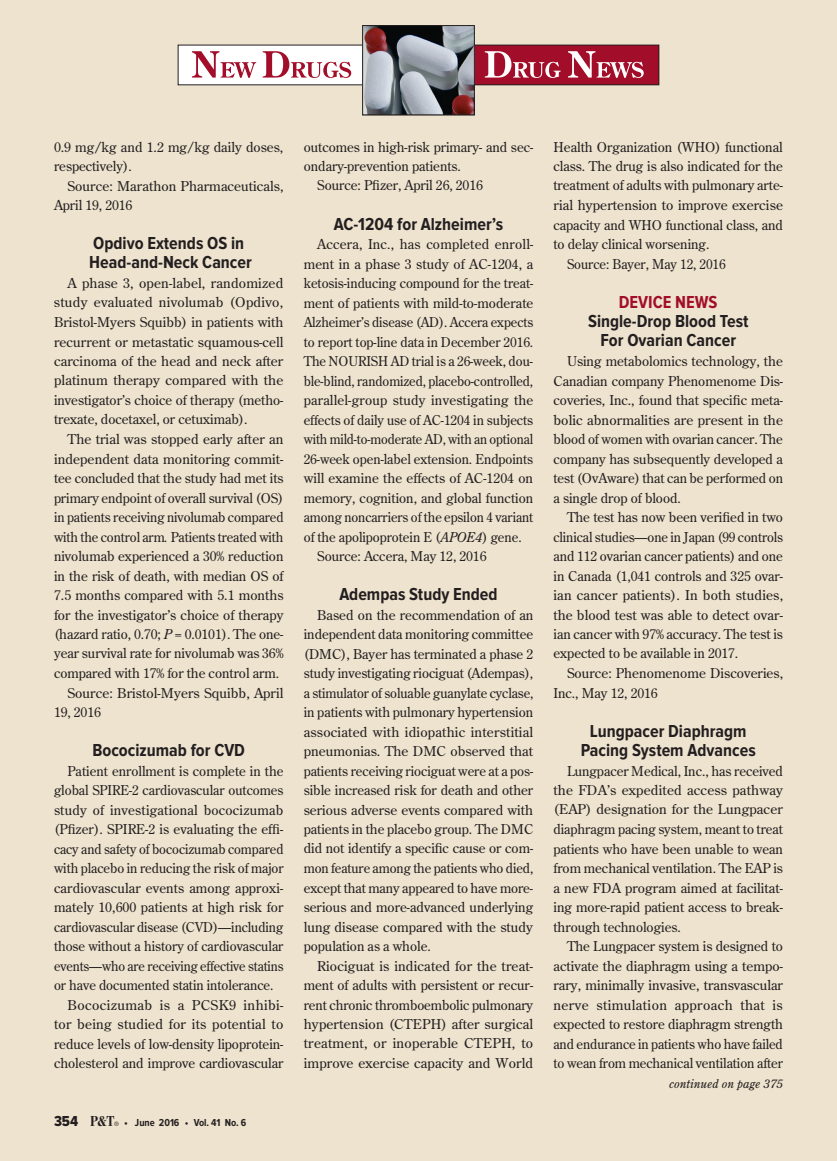
<style>
.page{position:relative;width:837px;height:1161px;background:#eee3ce}
.page>*{position:absolute;margin:0;border:0;box-sizing:border-box;transform-origin:0 0}
.t1{font:700 18px/19.5px "Proxima Nova Cond";color:#231f20;text-align:center}
.t2{font:700 18px "Proxima Nova Cond";color:#a20e29}
.t3{font:15px "Proxima Nova Cond Extrabld";color:#231f20}
.t4{font:13.5px/19.5px "Century Old Style";color:#231f20;text-align:justify}
.t5{font:13.5px "Century Old Style";color:#231f20;scale:.96 1}
.t6{font:13.5px "Century Old Style";color:#231f20;scale:.95 1}
.t7{font:13.5px "Century Old Style";letter-spacing:.03em;color:#231f20}
.t8{font:italic 12px "Century Old Style";color:#231f20}
.t9{font:700 10.5px "Proxima Nova Cond";color:#231f20}
.s1{font-style:italic}
.s2{font-family:"Bodoni";font-weight:700}
.s3{font-family:"Trade Gothic";font-weight:300;font-size:6px}
</style>
<div class="page">
<div style="left:178px;top:45px;width:188px;height:40px;background:#fff"></div>
<svg style="left:192px;top:51px;width:64px;height:27px"></svg>
<svg style="left:263px;top:51px;width:88px;height:27px"></svg>
<div style="left:471px;top:45px;width:188px;height:40px;background:#a20e29"></div>
<div style="left:470px;top:45px;width:189px;height:40px;border:1px solid #231f20"></div>
<svg style="left:485px;top:51px;width:76px;height:27px"></svg>
<svg style="left:568px;top:51px;width:76px;height:27px"></svg>
<img style="left:364px;top:27px;width:109px;height:86px">
<div style="left:362px;top:25px;width:113px;height:90px;border:1px solid #231f20"></div>
<p class="t4" style="left:54px;top:136px;width:231px">0.9 mg/kg and 1.2 mg/kg daily doses, respectively).</p>
<p class="t4" style="left:54px;top:175px;width:231px;text-indent:14px">Source: Marathon Pharmaceuticals,<br>April 19, 2016</p>
<h1 class="t1" style="left:89px;top:234px;width:164px;text-align:left">Opdivo Extends OS in<br>Head-and-Neck Cancer</h1>
<p class="t4" style="left:54px;top:273px;width:231px;text-indent:14px">A phase 3, open-label, randomized study evaluated nivolumab (Opdivo, Bristol-Myers Squibb) in patients with recurrent or metastatic squamous-cell carcinoma of the head and neck after platinum therapy compared with the investigator’s choice of therapy (metho&shy;trexate, docetaxel, or cetuximab).</p>
<p class="t4" style="left:68px;top:429px;width:218px">The trial was stopped early after an</p>
<p class="t4" style="left:54px;top:448px;width:231px">independent data monitoring commit-</p>
<p class="t4" style="left:54px;top:468px;width:231px">tee concluded that the study had met its</p>
<p class="t4" style="left:54px;top:487px;width:231px">primary endpoint of overall survival (OS)</p>
<p class="t4" style="left:54px;top:507px;width:231px">in patients receiving nivolumab compared</p>
<p class="t4" style="left:54px;top:526px;width:231px">with the control arm<span class="s1">.</span> Patients treated with</p>
<p class="t4" style="left:54px;top:546px;width:231px">nivolumab experienced a 30% reduction</p>
<p class="t4" style="left:54px;top:565px;width:231px">in the risk of death, with median OS of</p>
<p class="t4" style="left:54px;top:585px;width:231px">7.5 months compared with 5.1 months</p>
<p class="t4" style="left:54px;top:604px;width:231px">for the investigator’s choice of therapy</p>
<p class="t4" style="left:54px;top:624px;width:231px">(hazard ratio, 0.70; <span class="s1">P =</span> 0.0101). The one-</p>
<p class="t4" style="left:54px;top:643px;width:231px">year survival rate for nivolumab was 36%</p>
<p class="t4" style="left:54px;top:663px;width:227px">compared with 17% for the control arm.</p>
<p class="t4" style="left:68px;top:682px;width:217px">Source: Bristol-Myers Squibb, April</p>
<p class="t4" style="left:54px;top:702px;width:48px">19, 2016</p>
<h1 class="t1" style="left:92px;top:741px;width:154px">Bococizumab for CVD</h1>
<p class="t4" style="left:68px;top:760px;width:218px">Patient enrollment is complete in the</p>
<p class="t4" style="left:54px;top:780px;width:231px">global SPIRE-2 cardiovascular outcomes</p>
<p class="t4" style="left:54px;top:799px;width:231px">study of investigational bococizumab</p>
<p class="t4" style="left:54px;top:819px;width:231px">(Pfizer). SPIRE-2 is evaluating the effi-</p>
<p class="t5" style="left:54px;top:840px;width:241px">cacy and safety of bococizumab compared</p>
<p class="t4" style="left:54px;top:858px;width:231px">with placebo in reducing the risk of major</p>
<p class="t4" style="left:54px;top:877px;width:231px">cardiovascular events among approxi-</p>
<p class="t4" style="left:54px;top:897px;width:231px">mately 10,600 patients at high risk for</p>
<p class="t4" style="left:54px;top:916px;width:231px">cardiovascular disease (CVD)—including</p>
<p class="t4" style="left:54px;top:936px;width:231px">those without a history of cardiovascular</p>
<p class="t6" style="left:54px;top:957px;width:243px">events—who are receiving effective statins</p>
<p class="t4" style="left:54px;top:975px;width:221px">or have documented statin intolerance.</p>
<p class="t7" style="left:68px;top:996px;width:217px">Bococizumab is a PCSK9 inhibi-</p>
<p class="t4" style="left:54px;top:1014px;width:231px">tor being studied for its potential to</p>
<p class="t4" style="left:54px;top:1033px;width:231px">reduce levels of low-density lipoprotein-</p>
<p class="t4" style="left:54px;top:1053px;width:231px">cholesterol and improve cardiovascular</p>
<p class="t3" style="left:54px;top:1112px;width:62px">354 <span class="s2">P&amp;T</span></p>
<p class="t9" style="left:114px;top:1116px;width:134px"><span class="s3">®</span> • June 2016 • Vol. 41 No. 6</p>
<p class="t4" style="left:304px;top:136px;width:231px">outcomes in high-risk primary- and sec-</p>
<p class="t4" style="left:304px;top:156px;width:159px">ondary-prevention patients.</p>
<p class="t4" style="left:317px;top:175px;width:167px">Source: Pfizer, April 26, 2016</p>
<h1 class="t1" style="left:334px;top:214px;width:171px">AC-1204 for Alzheimer’s</h1>
<p class="t4" style="left:317px;top:234px;width:217px">Accera, Inc., has completed enroll-</p>
<p class="t4" style="left:304px;top:253px;width:231px">ment in a phase 3 study of AC-1204, a</p>
<p class="t4" style="left:304px;top:273px;width:231px">ketosis-inducing compound for the treat-</p>
<p class="t4" style="left:304px;top:292px;width:231px">ment of patients with mild-to-moderate</p>
<p class="t4" style="left:304px;top:312px;width:231px">Alzheimer’s disease (AD). Accera expects</p>
<p class="t4" style="left:304px;top:331px;width:231px">to report top-line data in December 2016.</p>
<p class="t4" style="left:304px;top:351px;width:231px">The NOURISH AD trial is a 26-week, dou-</p>
<p class="t5" style="left:304px;top:372px;width:240px">ble-blind, randomized, placebo-controlled,</p>
<p class="t4" style="left:304px;top:390px;width:231px">parallel-group study investigating the</p>
<p class="t4" style="left:304px;top:409px;width:231px">effects of daily use of AC-1204 in subjects</p>
<p class="t6" style="left:304px;top:430px;width:243px">with mild-to-moderate AD, with an optional</p>
<p class="t4" style="left:304px;top:448px;width:231px">26-week open-label extension. Endpoints</p>
<p class="t4" style="left:304px;top:468px;width:231px">will examine the effects of AC-1204 on</p>
<p class="t4" style="left:304px;top:487px;width:231px">memory, cognition, and global function</p>
<p class="t5" style="left:304px;top:508px;width:241px">among noncarriers of the epsilon 4 variant</p>
<p class="t4" style="left:304px;top:526px;width:219px">of the apolipoprotein E (<span class="s1">APOE4</span>) gene.</p>
<p class="t4" style="left:317px;top:546px;width:171px">Source: Accera, May 12, 2016</p>
<h1 class="t1" style="left:339px;top:585px;width:160px">Adempas Study Ended</h1>
<p class="t4" style="left:304px;top:604px;width:231px;text-indent:14px">Based on the recommendation of an independent data monitoring committee (DMC), Bayer has terminated a phase 2 study investigating riociguat (Adempas), a stimulator of soluable guanylate cyclase, in patients with pulmonary hypertension associated with idiopathic interstitial pneumonias. The DMC observed that patients receiving riociguat were at a pos&shy;sible increased risk for death and other serious adverse events compared with patients in the placebo group. The DMC did not identify a specific cause or com&shy;mon feature among the patients who died, except that many appeared to have more&shy;serious and more-advanced underlying lung disease compared with the study population as a whole.</p>
<p class="t4" style="left:304px;top:955px;width:231px;text-indent:14px">Riociguat is indicated for the treat&shy;ment of adults with persistent or recur&shy;rent chronic thromboembolic pulmonary hypertension (CTEPH) after surgical treatment, or inoperable CTEPH, to improve exercise capacity and World</p>
<p class="t4" style="left:554px;top:136px;width:231px">Health Organization (WHO) functional</p>
<p class="t4" style="left:554px;top:156px;width:231px">class. The drug is also indicated for the</p>
<p class="t4" style="left:554px;top:175px;width:231px">treatment of adults with pulmonary arte-</p>
<p class="t4" style="left:554px;top:195px;width:231px">rial hypertension to improve exercise</p>
<p class="t4" style="left:554px;top:214px;width:231px">capacity and WHO functional class, and</p>
<p class="t4" style="left:554px;top:234px;width:157px">to delay clinical worsening.</p>
<p class="t4" style="left:567px;top:253px;width:160px">Source: Bayer, May 12, 2016</p>
<h1 class="t2" style="left:619px;top:291px;width:100px">DEVICE NEWS</h1>
<h1 class="t1" style="left:588px;top:312px;width:162px">Single-Drop Blood Test<br>For Ovarian Cancer</h1>
<p class="t4" style="left:554px;top:351px;width:231px;text-indent:14px">Using metabolomics technology, the Canadian company Phenomenome Dis&shy;coveries, Inc., found that specific meta&shy;bolic abnormalities are present in the blood of women with ovarian cancer. The company has subsequently developed a test (OvAware) that can be performed on a single drop of blood.</p>
<p class="t4" style="left:554px;top:507px;width:231px;text-indent:14px">The test has now been verified in two clinical studies—one in Japan (99 controls and 112 ovarian cancer patients) and one in Canada (1,041 controls and 325 ovar&shy;ian cancer patients). In both studies, the blood test was able to detect ovar&shy;ian cancer with 97% accuracy. The test is expected to be available in 2017.</p>
<p class="t4" style="left:554px;top:663px;width:231px;text-indent:14px">Source: Phenomenome Discoveries,<br>Inc., May 12, 2016</p>
<h1 class="t1" style="left:581px;top:721px;width:177px">Lungpacer Diaphragm<br>Pacing System Advances</h1>
<p class="t4" style="left:554px;top:760px;width:231px;text-indent:14px">Lungpacer Medical, Inc., has received the FDA’s expedited access pathway (EAP) designation for the Lungpacer diaphragm pacing system, meant to treat patients who have been unable to wean from mechanical ventilation. The EAP is a new FDA program aimed at facilitat&shy;ing more-rapid patient access to break&shy;through technologies.</p>
<p class="t4" style="left:554px;top:936px;width:231px;text-indent:14px">The Lungpacer system is designed to activate the diaphragm using a tempo&shy;rary, minimally invasive, transvascular nerve stimulation approach that is expected to restore diaphragm strength and endurance in patients who have failed to wean from mechanical ventilation after</p>
<p class="t8" style="left:669px;top:1076px;width:115px">continued on page 375</p>
</div>
